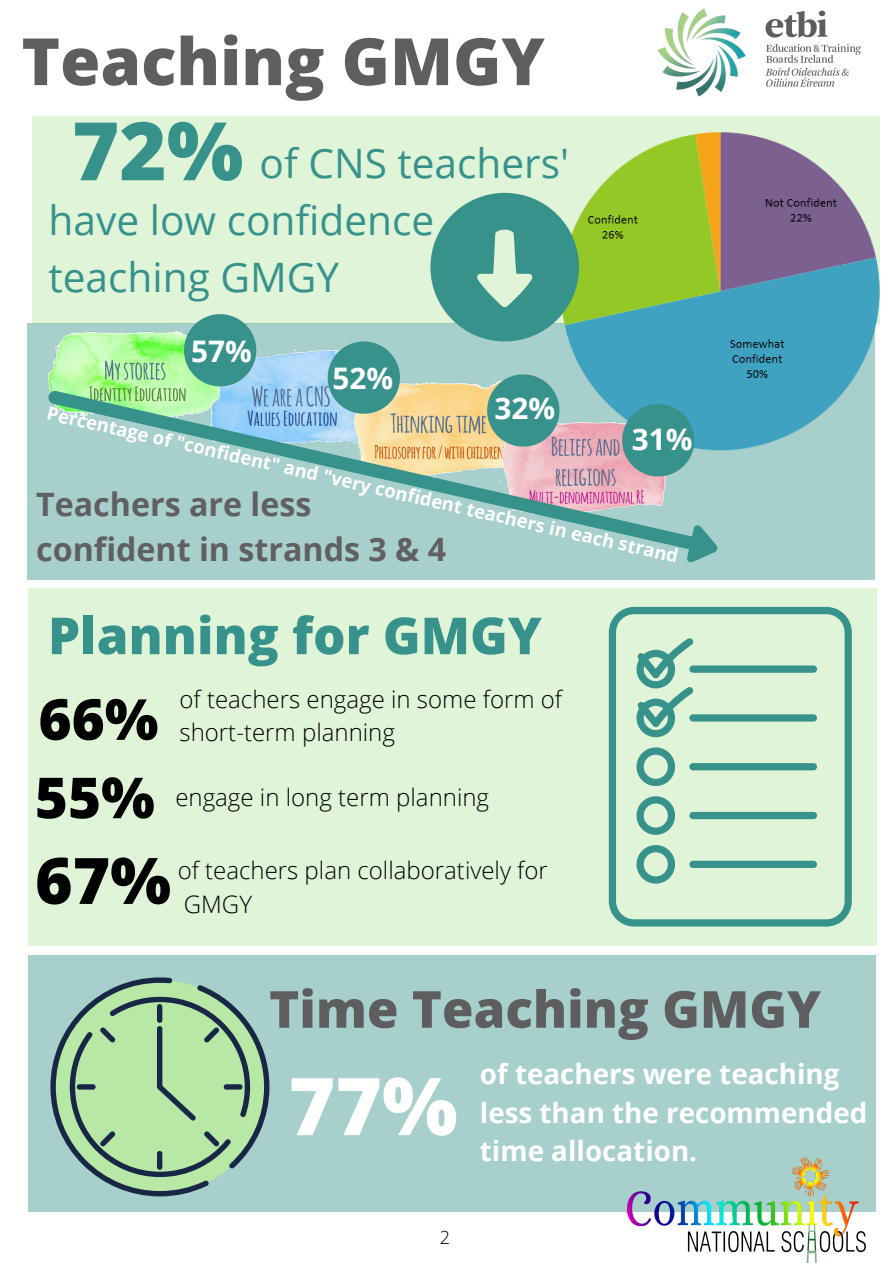
<style>
.page{position:relative;width:893px;height:1263px;background:#fff}
.page>*{position:absolute;margin:0;border:0;box-sizing:border-box;transform-origin:0 0}
.t1{font:800 79.8px "Open Sans";color:#fff}
.t2{font:800 65.25px "Open Sans";color:#5e5d60}
.t3{font:800 64.12px "Open Sans";color:#000}
.t4{font:800 56.55px/78.4px "Open Sans";color:#000}
.t5{font:800 51.07px "Open Sans";color:#5e5d60}
.t6{font:800 51.07px "Open Sans";color:#37928c}
.t7{font:40.65px/56.8px "Open Sans";color:#37928c}
.t8{font:700 32.17px/44.9px "Open Sans";color:#605f62}
.t9{font:700 29.7px "Open Sans";color:#fff}
.t10{font:700 27.75px/38.5px "Open Sans";color:#fff}
.t11{font:300 24px/33.2px "Open Sans";color:#000}
.t12{font:700 18.45px "Open Sans";color:#fff}
.t13{font:300 18px "Open Sans";color:#000}
.s1{font-weight:800;font-size:80.85px}
</style>
<div class="page">
<div style="left:32px;top:116px;width:848px;height:207px;background:#e0f5d8"></div>
<div style="left:27px;top:323px;width:847px;height:256px;background:#a7cfcc"></div>
<img style="left:568px;top:132px;width:312px;height:321px">
<svg style="left:430px;top:193px;width:149px;height:148px"></svg>
<img style="left:256px;top:348px;width:72px;height:30px">
<img style="left:48px;top:329px;width:136px;height:49px">
<svg style="left:48px;top:378px;width:673px;height:185px"></svg>
<svg style="left:622px;top:404px;width:72px;height:72px;background:#489897"></svg>
<svg style="left:487px;top:374px;width:72px;height:73px;background:#589e95"></svg>
<svg style="left:328px;top:341px;width:72px;height:73px;background:#54a09a"></svg>
<svg style="left:184px;top:314px;width:72px;height:72px;background:#53a49a"></svg>
<img style="left:658px;top:8px;width:203px;height:89px">
<div style="left:28px;top:588px;width:849px;height:358px;background:#e0f5d8"></div>
<div style="left:28px;top:955px;width:847px;height:256px;background:#a7cfcc"></div>
<svg style="left:50px;top:977px;width:219px;height:219px"></svg>
<svg style="left:70px;top:997px;width:180px;height:180px;background:#9ec998"></svg>
<svg style="left:609px;top:607px;width:243px;height:319px"></svg>
<div style="left:689px;top:763px;width:128px;height:7px;background:#37928c;border-radius:4px"></div>
<div style="left:689px;top:714px;width:128px;height:7px;background:#37928c;border-radius:4px"></div>
<div style="left:689px;top:812px;width:128px;height:7px;background:#37928c;border-radius:4px"></div>
<div style="left:689px;top:665px;width:128px;height:8px;background:#37928c;border-radius:4px"></div>
<div style="left:689px;top:861px;width:128px;height:7px;background:#37928c;border-radius:4px"></div>
<svg style="left:636px;top:747px;width:39px;height:39px"></svg>
<svg style="left:636px;top:796px;width:39px;height:39px"></svg>
<svg style="left:636px;top:845px;width:39px;height:39px"></svg>
<svg style="left:636px;top:638px;width:57px;height:99px"></svg>
<img style="left:607px;top:1141px;width:269px;height:122px">
<h2 class="t2" style="left:22px;top:15px;width:525px">Teaching GMGY</h2>
<h3 class="t7" style="left:48px;top:134px;width:522px;text-indent:23px"><span class="s1">72%</span> of CNS teachers' have low confidence teaching GMGY</h3>
<p class="t9" style="left:191px;top:330px;width:62px">57%</p>
<p class="t9" style="left:332px;top:357px;width:62px">52%</p>
<p class="t9" style="left:494px;top:388px;width:62px">32%</p>
<p class="t12" style="left:50px;top:399px;width:648px;rotate:13deg">Percentage of "confident" and "very confident teachers in each strand</p>
<p class="t9" style="left:632px;top:418px;width:62px">31%</p>
<h3 class="t8" style="left:36px;top:481px;width:411px">Teachers are less confident in strands 3 &amp; 4</h3>
<h3 class="t6" style="left:48px;top:600px;width:495px">Planning for GMGY</h3>
<p class="t11" style="left:179px;top:682px;width:384px">of teachers engage in some form of short-term planning</p>
<h3 class="t4" style="left:35px;top:679px;width:125px">66%<br>55%</h3>
<h3 class="t3" style="left:35px;top:835px;width:137px">67%</h3>
<p class="t11" style="left:175px;top:780px;width:315px">engage in long term planning</p>
<p class="t11" style="left:178px;top:853px;width:372px">of teachers plan collaboratively for<br>GMGY</p>
<h3 class="t5" style="left:269px;top:973px;width:553px">Time Teaching GMGY</h3>
<h1 class="t1" style="left:288px;top:1050px;width:171px">77%</h1>
<p class="t10" style="left:480px;top:1054px;width:389px">of teachers were teaching less than the recommended time allocation.</p>
<p class="t13" style="left:440px;top:1225px;width:12px">2</p>
</div>
